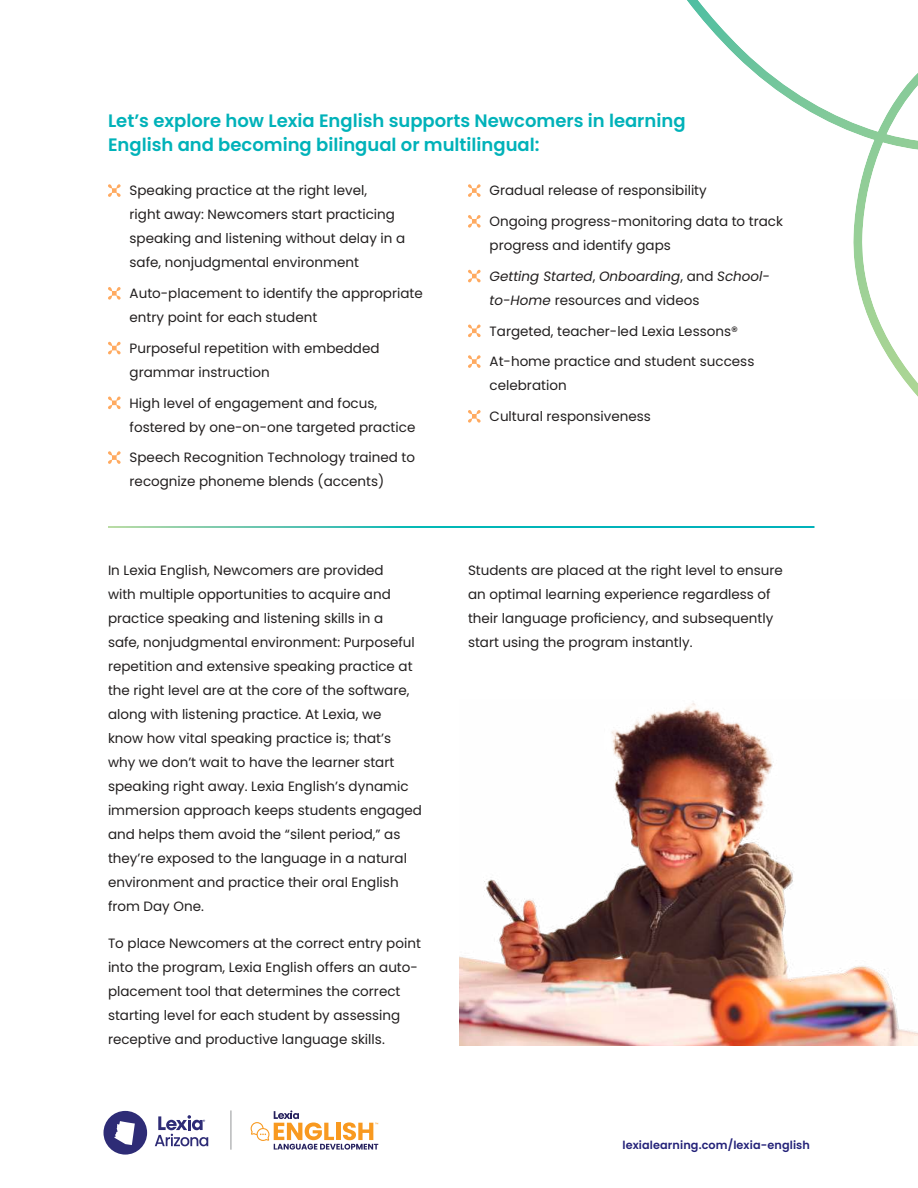
<style>
.page{position:relative;width:918px;height:1188px;background:#fff}
.page>*{position:absolute;margin:0;border:0;box-sizing:border-box;transform-origin:0 0}
.t1{font:600 18px/24px "Poppins";color:#00b2b9}
.t2{font:13.5px/24px "Poppins";color:#221f1f}
.t3{font:italic 13.5px/24px "Poppins";color:#221f1f}
.t4{font:600 11.25px "Poppins";letter-spacing:.01em;color:#242279}
.s1{font-style:normal}
</style>
<div class="page">
<svg style="left:251px;top:1110px;width:127px;height:40px"></svg>
<div style="left:104px;top:1111px;width:43px;height:44px;background:#2e2c76;border-radius:50%"></div>
<svg style="left:155px;top:1115px;width:53px;height:31px"></svg>
<svg style="left:114px;top:1121px;width:21px;height:24px"></svg>
<hr style="left:231px;top:1110px;width:1px;height:40px;background:#939597">
<svg style="left:108px;top:184px;width:13px;height:13px"></svg>
<svg style="left:108px;top:287px;width:13px;height:13px"></svg>
<svg style="left:108px;top:342px;width:13px;height:12px"></svg>
<svg style="left:108px;top:396px;width:13px;height:13px"></svg>
<svg style="left:108px;top:451px;width:13px;height:13px"></svg>
<svg style="left:468px;top:184px;width:13px;height:13px"></svg>
<svg style="left:468px;top:215px;width:13px;height:13px"></svg>
<svg style="left:468px;top:270px;width:13px;height:12px"></svg>
<svg style="left:468px;top:324px;width:13px;height:13px"></svg>
<svg style="left:468px;top:355px;width:13px;height:13px"></svg>
<svg style="left:468px;top:410px;width:13px;height:13px"></svg>
<img style="left:459px;top:703px;width:459px;height:343px">
<img style="left:108px;top:526px;width:706px;height:2px">
<img style="left:687px;top:0;width:231px;height:397px">
<h1 class="t1" style="left:108px;top:109px;width:579px">Let’s explore how Lexia English supports Newcomers in learning<br>English and becoming bilingual or multilingual:</h1>
<p class="t2" style="left:130px;top:179px;width:277px">Speaking practice at the right level,<br>right away: Newcomers start practicing speaking and listening without delay in a safe, nonjudgmental environment</p>
<p class="t2" style="left:130px;top:281px;width:295px">Auto-placement to identify the appropriate entry point for each student</p>
<p class="t2" style="left:130px;top:336px;width:252px">Purposeful repetition with embedded grammar instruction</p>
<p class="t2" style="left:130px;top:391px;width:287px">High level of engagement and focus, fostered by one-on-one targeted practice</p>
<p class="t2" style="left:130px;top:446px;width:287px">Speech Recognition Technology trained to recognize phoneme blends (accents)</p>
<p class="t2" style="left:108px;top:558px;width:316px">In Lexia English, Newcomers are provided<br>with multiple opportunities to acquire and practice speaking and listening skills in a<br>safe, nonjudgmental environment: Purposeful repetition and extensive speaking practice at the right level are at the core of the software, along with listening practice. At Lexia, we<br>know how vital speaking practice is; that’s<br>why we don’t wait to have the learner start speaking right away. Lexia English’s dynamic immersion approach keeps students engaged and helps them avoid the “silent period,” as they’re exposed to the language in a natural environment and practice their oral English from Day One.</p>
<p class="t2" style="left:108px;top:932px;width:314px">To place Newcomers at the correct entry point into the program, Lexia English offers an auto&shy;placement tool that determines the correct starting level for each student by assessing receptive and productive language skills.</p>
<p class="t2" style="left:490px;top:179px;width:219px">Gradual release of responsibility</p>
<p class="t2" style="left:490px;top:209px;width:295px">Ongoing progress-monitoring data to track progress and identify gaps</p>
<p class="t3" style="left:490px;top:266px;width:282px">Getting Started<span class="s1">,</span> Onboarding<span class="s1">, and</span> School&shy;to-Home <span class="s1">resources and videos</span></p>
<p class="t2" style="left:490px;top:319px;width:250px">Targeted, teacher-led Lexia Lessons®</p>
<p class="t2" style="left:490px;top:350px;width:266px">At-home practice and student success celebration</p>
<p class="t2" style="left:490px;top:405px;width:163px">Cultural responsiveness</p>
<p class="t2" style="left:468px;top:558px;width:316px">Students are placed at the right level to ensure an optimal learning experience regardless of their language proficiency, and subsequently start using the program instantly.</p>
<p class="t4" style="left:622px;top:1138px;width:189px">lexialearning.com/lexia-english</p>
</div>
